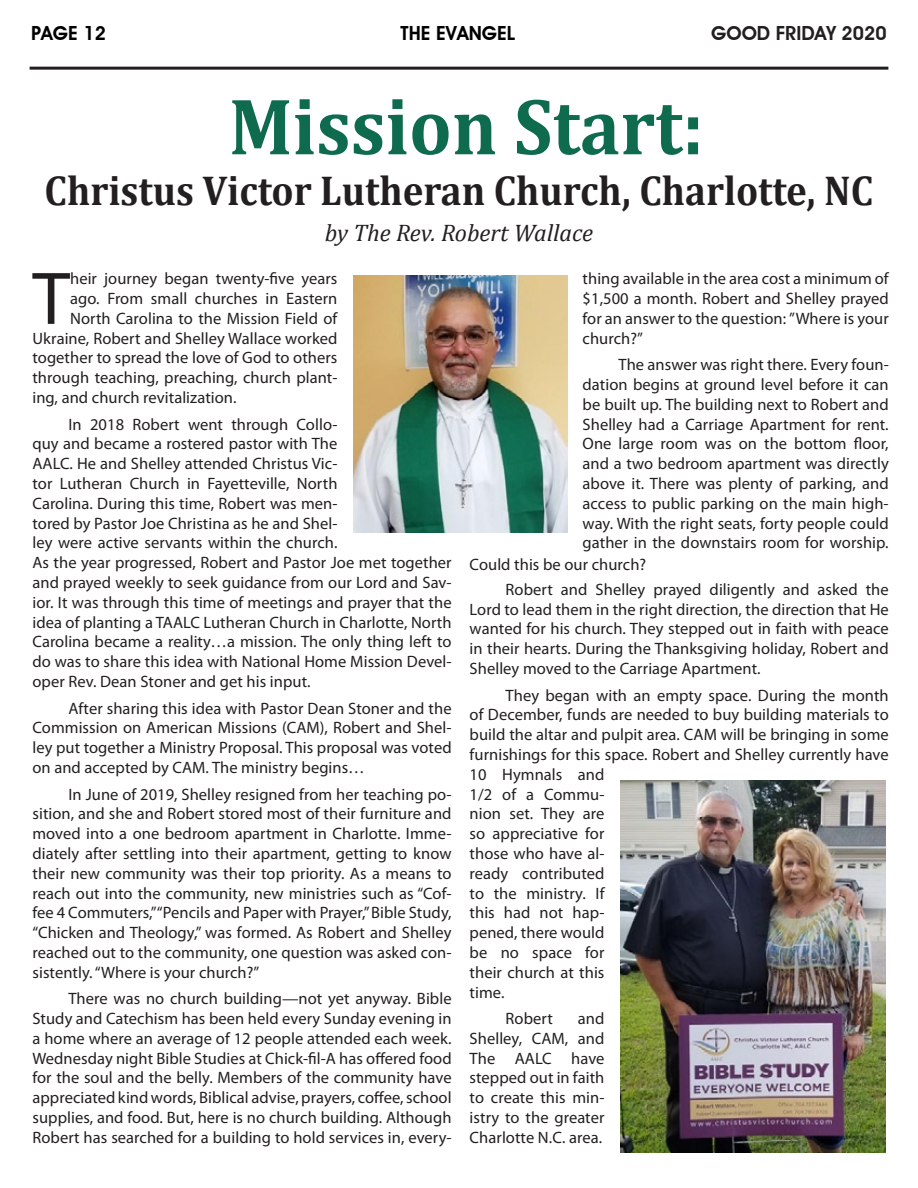
<style>
.page{position:relative;width:918px;height:1188px;background:#fff}
.page>*{position:absolute;margin:0;border:0;box-sizing:border-box;transform-origin:0 0}
.t1{font:700 81px "Cambria";color:#0e6b4e;scale:.93 1}
.t2{font:75.3px "Myriad Pro";color:#231f20}
.t3{font:700 42px "Cambria";color:#231f20;scale:.93 1}
.t4{font:italic 24px "Cambria";color:#231f20}
.t5{font:600 19.5px "Advantage";color:#000}
.t6{font:600 19.5px "Advantage";color:#231f20}
.t7{font:16.5px/19.8px "Myriad Pro";letter-spacing:.005em;color:#231f20;text-align:justify}
</style>
<div class="page">
<hr style="left:30px;top:67px;width:858px;height:3px;background:#231f20">
<img style="left:620px;top:780px;width:265px;height:372px">
<img style="left:354px;top:275px;width:214px;height:258px">
<p class="t5" style="left:31px;top:21px;width:76px">PAGE 12</p>
<p class="t5" style="left:401px;top:21px;width:116px">THE EVANGEL</p>
<p class="t6" style="left:711px;top:21px;width:177px">GOOD FRIDAY 2020</p>
<h1 class="t1" style="left:229px;top:69px;width:512px">Mission Start:</h1>
<h3 class="t3" style="left:45px;top:161px;width:892px">Christus Victor Lutheran Church, Charlotte, NC</h3>
<h3 class="t4" style="left:325px;top:216px;width:270px">by The Rev. Robert Wallace</h3>
<h2 class="t2" style="left:32px;top:252px;width:39px">T</h2>
<p class="t7" style="left:70px;top:269px;width:269px">heir journey began twenty-five years</p>
<p class="t7" style="left:70px;top:288px;width:269px">ago. From small churches in Eastern</p>
<p class="t7" style="left:70px;top:308px;width:269px">North Carolina to the Mission Field of</p>
<p class="t7" style="left:32px;top:328px;width:306px">Ukraine, Robert and Shelley Wallace worked</p>
<p class="t7" style="left:32px;top:348px;width:307px">together to spread the love of God to others</p>
<p class="t7" style="left:32px;top:368px;width:307px">through teaching, preaching, church plant-</p>
<p class="t7" style="left:32px;top:387px;width:206px">ing, and church revitalization.</p>
<p class="t7" style="left:32px;top:414px;width:421px;text-align:left;text-indent:36px">In 2018 Robert went through Collo-<br>quy and became a rostered pastor with The<br>AALC. He and Shelley attended Christus Vic-<br>tor Lutheran Church in Fayetteville, North<br>Carolina. During this time, Robert was men-<br>tored by Pastor Joe Christina as he and Shel-<br>ley were active servants within the church.<br>As the year progressed, Robert and Pastor Joe met together and prayed weekly to seek guidance from our Lord and Sav&shy;ior. It was through this time of meetings and prayer that the idea of planting a TAALC Lutheran Church in Charlotte, North Carolina became a reality…a mission. The only thing left to do was to share this idea with National Home Mission Devel&shy;oper Rev. Dean Stoner and get his input.</p>
<p class="t7" style="left:32px;top:698px;width:421px;text-indent:36px">After sharing this idea with Pastor Dean Stoner and the Commission on American Missions (CAM), Robert and Shel&shy;ley put together a Ministry Proposal. This proposal was voted on and accepted by CAM. The ministry begins…</p>
<p class="t7" style="left:32px;top:784px;width:421px;text-indent:36px">In June of 2019, Shelley resigned from her teaching po&shy;sition, and she and Robert stored most of their furniture and moved into a one bedroom apartment in Charlotte. Imme&shy;diately after settling into their apartment, getting to know their new community was their top priority. As a means to reach out into the community, new ministries such as “Cof&shy;fee 4 Commuters,” “Pencils and Paper with Prayer,” Bible Study, “Chicken and Theology,” was formed. As Robert and Shelley reached out to the community, one question was asked con&shy;sistently. “Where is your church?”</p>
<p class="t7" style="left:32px;top:989px;width:421px;text-indent:36px">There was no church building—not yet anyway. Bible Study and Catechism has been held every Sunday evening in a home where an average of 12 people attended each week.<br>Wednesday night Bible Studies at Chick-fil-A has offered food for the soul and the belly. Members of the community have appreciated kind words, Biblical advise, prayers, coffee, school supplies, and food. But, here is no church building. Although Robert has searched for a building to hold services in, every-</p>
<p class="t7" style="left:583px;top:269px;width:308px">thing available in the area cost a minimum of $1,500 a month. Robert and Shelley prayed for an answer to the question: ”Where is your church?”</p>
<p class="t7" style="left:583px;top:355px;width:308px;text-indent:36px">The answer was right there. Every foun&shy;dation begins at ground level before it can be built up. The building next to Robert and Shelley had a Carriage Apartment for rent.<br>One large room was on the bottom floor, and a two bedroom apartment was directly above it. There was plenty of parking, and access to public parking on the main high&shy;way. With the right seats, forty people could gather in the downstairs room for worship.</p>
<p class="t7" style="left:506px;top:551px;width:385px;line-height:25px;text-indent:-36px">Could this be our church?<br>Robert and Shelley prayed diligently and asked the</p>
<p class="t7" style="left:470px;top:599px;width:421px">Lord to lead them in the right direction, the direction that He wanted for his church. They stepped out in faith with peace in their hearts. During the Thanksgiving holiday, Robert and Shelley moved to the Carriage Apartment.</p>
<p class="t7" style="left:470px;top:685px;width:421px;text-align:left;text-indent:36px">They began with an empty space. During the month of December, funds are needed to buy building materials to build the altar and pulpit area. CAM will be bringing in some furnishings for this space. Robert and Shelley currently have<br>10 Hymnals and<br>1/2 of a Commu-<br>nion set. They are<br>so appreciative for<br>those who have al-<br>ready contributed<br>to the ministry. If<br>this had not hap-<br>pened, there would<br>be no space for<br>their church at this<br>time.</p>
<p class="t7" style="left:506px;top:1008px;width:49px">Robert</p>
<p class="t7" style="left:470px;top:1008px;width:136px;text-indent:108px">and Shelley, CAM, and The AALC have stepped out in faith to create this min&shy;istry to the greater Charlotte N.C. area.</p>
</div>
